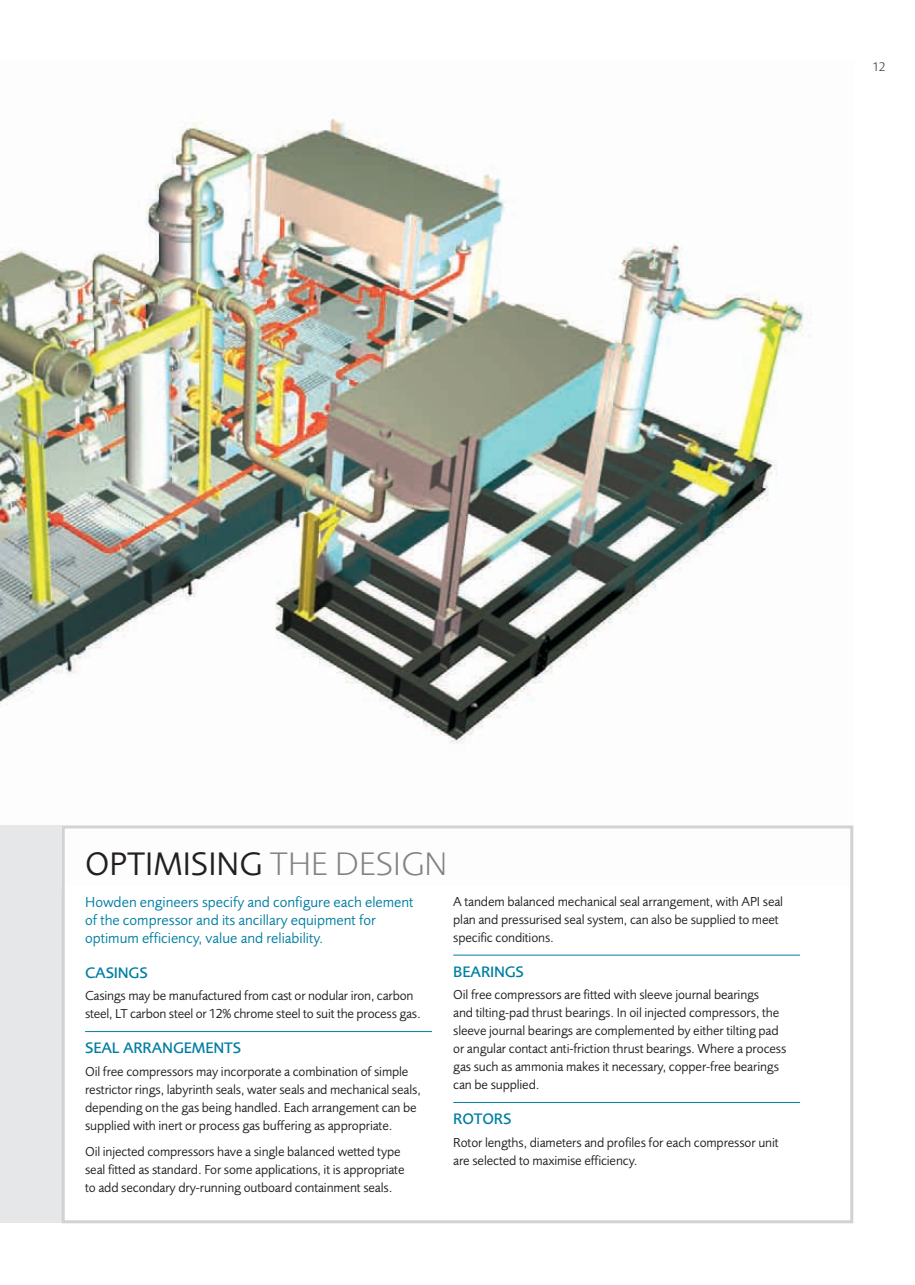
<style>
.page{position:relative;width:915px;height:1285px;background:#fff}
.page>*{position:absolute;margin:0;border:0;box-sizing:border-box;transform-origin:0 0}
.t1{font:33.75px "Foundry Sans";color:#231f20}
.t2{font:500 15.75px "Foundry Sans";letter-spacing:-.01em;color:#007ea2}
.t3{font:15px/18px "Foundry Sans";color:#007ea2}
.t4{font:13.5px/18px "Foundry Sans";letter-spacing:-.01em;color:#231f20}
.t5{font:300 12.75px "Foundry Sans";color:#231f20}
.s1{font-weight:300;color:#808285}
</style>
<div class="page">
<img style="left:0;top:118px;width:812px;height:626px">
<div style="left:0;top:825px;width:62px;height:397px;background:#e6e7e9"></div>
<div style="left:62px;top:825px;width:791px;height:397px;border:3px solid #d1d2d4"></div>
<hr style="left:85px;top:1030px;width:347px;height:1px;background:#007ea2">
<hr style="left:453px;top:954px;width:346px;height:1px;background:#007ea2">
<hr style="left:453px;top:1101px;width:346px;height:1px;background:#007ea2">
<p class="t5" style="left:872px;top:62px;width:14px">12</p>
<h1 class="t1" style="left:85px;top:850px;width:363px">OPTIMISING <span class="s1">THE DESIGN</span></h1>
<p class="t3" style="left:85px;top:894px;width:330px">Howden engineers specify and configure each element of the compressor and its ancillary equipment for optimum efficiency, value and reliability.</p>
<p class="t2" style="left:85px;top:966px;width:64px">CASINGS</p>
<p class="t4" style="left:85px;top:987px;width:337px">Casings may be manufactured from cast or nodular iron, carbon steel, LT carbon steel or 12% chrome steel to suit the process gas.</p>
<p class="t2" style="left:85px;top:1041px;width:158px">SEAL ARRANGEMENTS</p>
<p class="t4" style="left:85px;top:1063px;width:337px">Oil free compressors may incorporate a combination of simple restrictor rings, labyrinth seals, water seals and mechanical seals, depending on the gas being handled. Each arrangement can be supplied with inert or process gas buffering as appropriate.</p>
<p class="t4" style="left:85px;top:1143px;width:321px">Oil injected compressors have a single balanced wetted type seal fitted as standard. For some applications, it is appropriate to add secondary dry-running outboard containment seals.</p>
<p class="t4" style="left:453px;top:893px;width:331px">A tandem balanced mechanical seal arrangement, with API seal plan and pressurised seal system, can also be supplied to meet specific conditions.</p>
<p class="t2" style="left:453px;top:965px;width:72px">BEARINGS</p>
<p class="t4" style="left:453px;top:986px;width:334px">Oil free compressors are fitted with sleeve journal bearings<br>and tilting-pad thrust bearings. In oil injected compressors, the sleeve journal bearings are complemented by either tilting pad or angular contact anti-friction thrust bearings. Where a process gas such as ammonia makes it necessary, copper-free bearings can be supplied.</p>
<p class="t2" style="left:453px;top:1112px;width:60px">ROTORS</p>
<p class="t4" style="left:453px;top:1134px;width:327px">Rotor lengths, diameters and profiles for each compressor unit are selected to maximise efficiency.</p>
</div>
